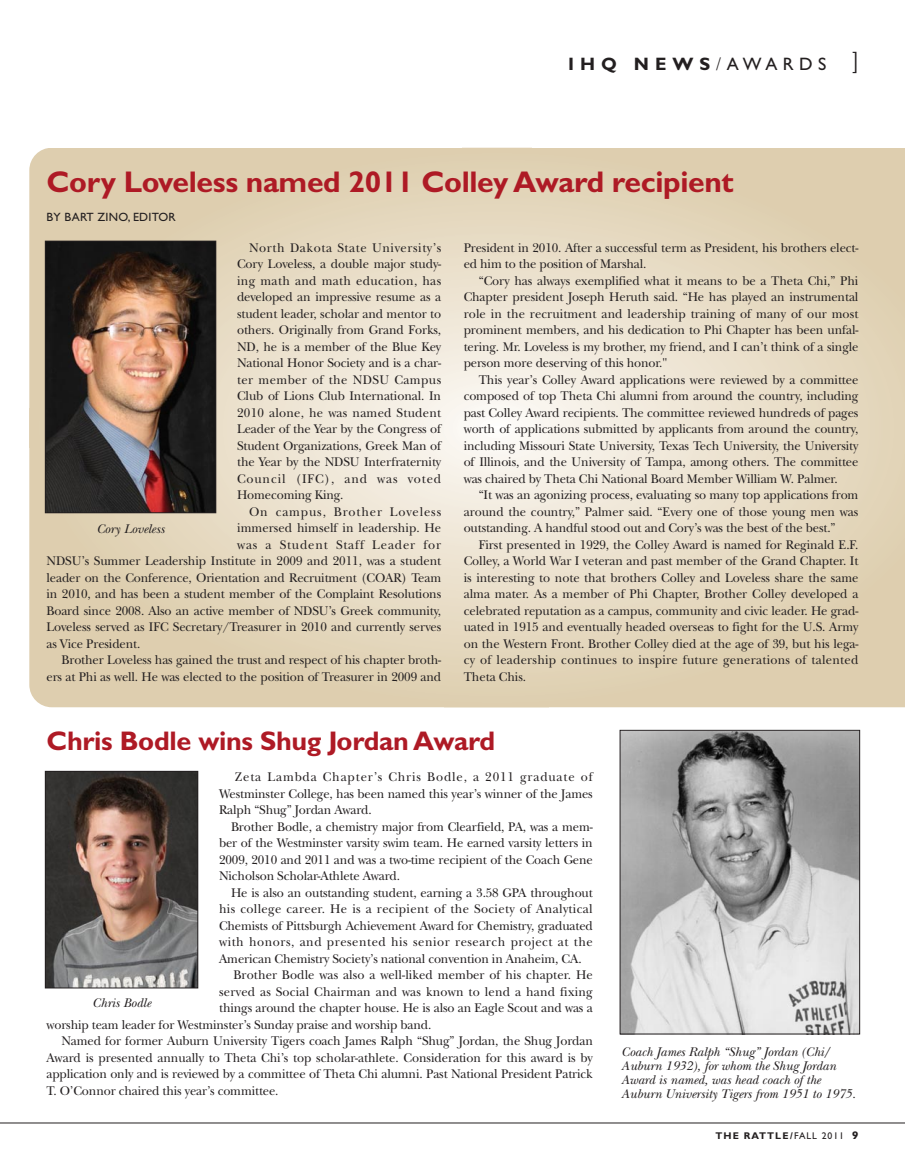
<style>
.page{position:relative;width:905px;height:1168px;background:#fff}
.page>*{position:absolute;margin:0;border:0;box-sizing:border-box;transform-origin:0 0}
.t1{font:700 30px "Gill Sans";letter-spacing:-.01em;color:#ae1a25}
.t2{font:700 27px "Gill Sans";letter-spacing:-.01em;color:#ae1a25}
.t3{font:700 18px "Gill Sans";letter-spacing:.33em;color:#231f20}
.t4{font:13.2px/16.5px "New Baskerville Std";letter-spacing:-.01em;color:#231f20;text-align:justify;scale:.96 1}
.t5{font:italic 13.2px/14.2px "New Baskerville Std";color:#231f20}
.t6{font:13.2px "New Baskerville Std";letter-spacing:.025em;color:#231f20;scale:.96 1}
.t7{font:13.2px "New Baskerville Std";letter-spacing:.04em;color:#231f20;scale:.96 1}
.t8{font:13.2px "New Baskerville Std";letter-spacing:.015em;color:#231f20;scale:.96 1}
.t9{font:13.2px "New Baskerville Std";letter-spacing:.065em;color:#231f20;scale:.96 1}
.t10{font:13.2px "New Baskerville Std";letter-spacing:.07em;color:#231f20;scale:.96 1}
.t11{font:12px "Gill Sans";letter-spacing:.02em;color:#231f20}
.t12{font:700 9.75px "Gill Sans";letter-spacing:.11em;color:#231f20}
.s1{font-weight:300}
.s2{font-weight:400}
.s3{font-family:"Vectora LH";font-weight:300;font-size:24px}
.s4{font-family:"Vectora LT";font-weight:900;font-size:10.5px}
</style>
<div class="page">
<svg style="left:29px;top:148px;width:875px;height:559px"></svg>
<hr style="left:0;top:1123px;width:904px;height:1px;background:#231f20">
<img style="left:47px;top:243px;width:167px;height:268px">
<div style="left:45px;top:241px;width:171px;height:272px;border:1px solid #231f20"></div>
<img style="left:47px;top:773px;width:149px;height:213px">
<div style="left:45px;top:771px;width:153px;height:217px;border:1px solid #231f20"></div>
<img style="left:621px;top:732px;width:237px;height:300px">
<div style="left:619px;top:730px;width:241px;height:304px;border:1px solid #231f20"></div>
<h3 class="t3" style="left:568px;top:57px;width:292px">IHQ NEWS<span class="s1">/</span><span class="s2">AWARDS</span> <span class="s3">]</span></h3>
<h1 class="t1" style="left:47px;top:172px;width:688px">Cory Loveless named 2011 Colley Award recipient</h1>
<p class="t11" style="left:47px;top:213px;width:131px">BY BART ZINO, EDITOR</p>
<p class="t4" style="left:237px;top:241px;width:214px;text-indent:12px">North Dakota State University’s Cory Loveless, a double major study&shy;ing math and math education, has developed an impressive resume as a student leader, scholar and mentor to others. Originally from Grand Forks, ND, he is a member of the Blue Key National Honor Society and is a char&shy;ter member of the NDSU Campus Club of Lions Club International. In 2010 alone, he was named Student Leader of the Year by the Congress of Student Organizations, Greek Man of the Year by the NDSU Interfraternity Council (IFC), and was voted Homecoming King.</p>
<p class="t10" style="left:249px;top:507px;width:202px">On campus, Brother Loveless</p>
<p class="t4" style="left:237px;top:521px;width:214px">immersed himself in leadership. He</p>
<p class="t9" style="left:237px;top:540px;width:214px">was a Student Staff Leader for</p>
<p class="t4" style="left:46px;top:554px;width:412px">NDSU’s Summer Leadership Institute in 2009 and 2011, was a student</p>
<p class="t4" style="left:46px;top:571px;width:412px">leader on the Conference, Orientation and Recruitment (COAR) Team</p>
<p class="t4" style="left:46px;top:587px;width:412px">in 2010, and has been a student member of the Complaint Resolutions</p>
<p class="t4" style="left:46px;top:604px;width:412px">Board since 2008. Also an active member of NDSU’s Greek community,</p>
<p class="t4" style="left:46px;top:620px;width:412px">Loveless served as IFC Secretary/Treasurer in 2010 and currently serves</p>
<p class="t4" style="left:46px;top:637px;width:99px">as Vice President.</p>
<p class="t4" style="left:61px;top:653px;width:397px">Brother Loveless has gained the trust and respect of his chapter broth-</p>
<p class="t4" style="left:46px;top:670px;width:412px">ers at Phi as well. He was elected to the position of Treasurer in 2009 and</p>
<p class="t4" style="left:463px;top:241px;width:412px">President in 2010. After a successful term as President, his brothers elect&shy;ed him to the position of Marshal.</p>
<p class="t4" style="left:463px;top:274px;width:412px;text-indent:15px">“Cory has always exemplified what it means to be a Theta Chi,” Phi Chapter president Joseph Heruth said. “He has played an instrumental role in the recruitment and leadership training of many of our most prominent members, and his dedication to Phi Chapter has been unfal&shy;tering. Mr. Loveless is my brother, my friend, and I can’t think of a single person more deserving of this honor."</p>
<p class="t4" style="left:463px;top:373px;width:412px;text-indent:15px">This year’s Colley Award applications were reviewed by a committee composed of top Theta Chi alumni from around the country, including past Colley Award recipients. The committee reviewed hundreds of pages worth of applications submitted by applicants from around the country, including Missouri State University, Texas Tech University, the University of Illinois, and the University of Tampa, among others. The committee was chaired by Theta Chi National Board Member William W. Palmer.</p>
<p class="t4" style="left:463px;top:488px;width:412px;text-indent:15px">“It was an agonizing process, evaluating so many top applications from around the country,” Palmer said. “Every one of those young men was outstanding. A handful stood out and Cory’s was the best of the best.”</p>
<p class="t4" style="left:463px;top:538px;width:413px;text-indent:15px">First presented in 1929, the Colley Award is named for Reginald E.F.<br>Colley, a World War I veteran and past member of the Grand Chapter. It is interesting to note that brothers Colley and Loveless share the same alma mater. As a member of Phi Chapter, Brother Colley developed a celebrated reputation as a campus, community and civic leader. He grad&shy;uated in 1915 and eventually headed overseas to fight for the U.S. Army on the Western Front. Brother Colley died at the age of 39, but his lega&shy;cy of leadership continues to inspire future generations of talented Theta Chis.</p>
<p class="t5" style="left:96px;top:523px;width:70px">Cory Loveless</p>
<h2 class="t2" style="left:47px;top:731px;width:450px">Chris Bodle wins Shug Jordan Award</h2>
<p class="t4" style="left:219px;top:770px;width:391px;text-indent:16px">Zeta Lambda Chapter’s Chris Bodle, a 2011 graduate of Westminster College, has been named this year’s winner of the James Ralph “Shug” Jordan Award.</p>
<p class="t4" style="left:219px;top:820px;width:391px;text-indent:12px">Brother Bodle, a chemistry major from Clearfield, PA, was a mem&shy;ber of the Westminster varsity swim team. He earned varsity letters in 2009, 2010 and 2011 and was a two-time recipient of the Coach Gene Nicholson Scholar-Athlete Award.</p>
<p class="t4" style="left:231px;top:886px;width:378px">He is also an outstanding student, earning a 3.58 GPA throughout</p>
<p class="t6" style="left:219px;top:904px;width:391px">his college career. He is a recipient of the Society of Analytical</p>
<p class="t4" style="left:219px;top:919px;width:391px">Chemists of Pittsburgh Achievement Award for Chemistry, graduated</p>
<p class="t7" style="left:219px;top:937px;width:391px">with honors, and presented his senior research project at the</p>
<p class="t4" style="left:219px;top:952px;width:379px">American Chemistry Society’s national convention in Anaheim, CA.</p>
<p class="t4" style="left:233px;top:968px;width:376px">Brother Bodle was also a well-liked member of his chapter. He</p>
<p class="t8" style="left:219px;top:987px;width:390px">served as Social Chairman and was known to lend a hand fixing</p>
<p class="t4" style="left:219px;top:1001px;width:391px">things around the chapter house. He is also an Eagle Scout and was a</p>
<p class="t4" style="left:46px;top:1018px;width:402px">worship team leader for Westminster’s Sunday praise and worship band.</p>
<p class="t4" style="left:61px;top:1034px;width:555px">Named for former Auburn University Tigers coach James Ralph “Shug” Jordan, the Shug Jordan</p>
<p class="t4" style="left:46px;top:1051px;width:570px">Award is presented annually to Theta Chi’s top scholar-athlete. Consideration for this award is by</p>
<p class="t4" style="left:46px;top:1067px;width:570px">application only and is reviewed by a committee of Theta Chi alumni. Past National President Patrick</p>
<p class="t4" style="left:46px;top:1084px;width:243px">T. O’Connor chaired this year’s committee.</p>
<p class="t5" style="left:92px;top:997px;width:60px">Chris Bodle</p>
<p class="t5" style="left:621px;top:1046px;width:236px">Coach James Ralph “Shug” Jordan (Chi/ Auburn 1932), for whom the Shug Jordan Award is named, was head coach of the Auburn University Tigers from 1951 to 1975.</p>
<p class="t12" style="left:715px;top:1133px;width:144px">THE RATTLE/<span class="s2">FALL 2011</span> <span class="s4">9</span></p>
</div>
